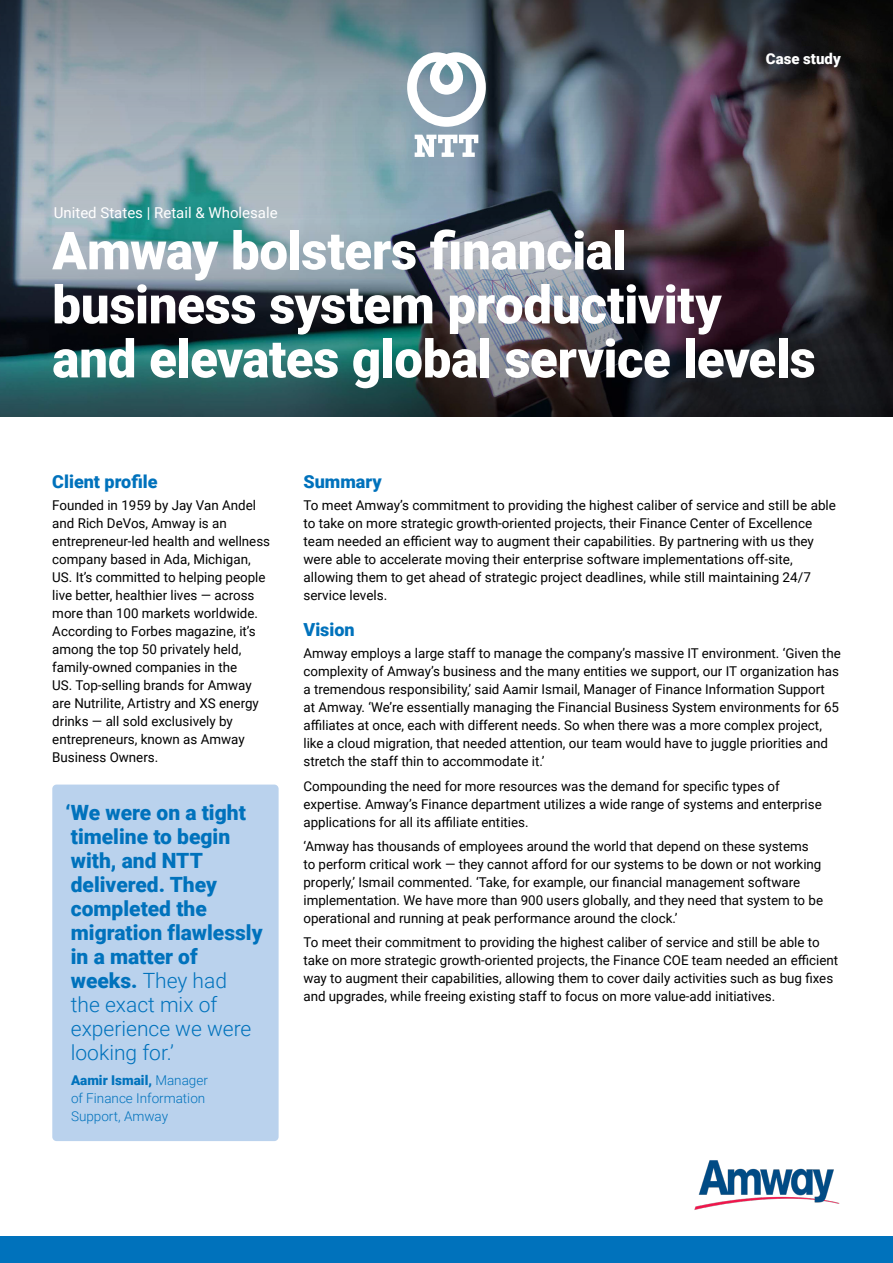
<style>
.page{position:relative;width:893px;height:1263px;background:#fff}
.page>*{position:absolute;margin:0;border:0;box-sizing:border-box;transform-origin:0 0}
.t1{font:900 52.5px/54px "Roboto";letter-spacing:-.005em;color:#fff}
.t2{font:900 21px/24px "Roboto";color:#0072bc}
.t3{font:900 18px "Roboto";color:#0072bc}
.t4{font:15px "Roboto";color:#fff}
.t5{font:900 15px "Roboto";color:#fff}
.t6{font:13.5px/18px "Roboto";color:#000}
.t7{font:300 13.5px/18px "Roboto";color:#0072bc}
.s1{font-weight:300}
.s2{font-weight:900}
</style>
<div class="page">
<img style="left:0;top:0;width:893px;height:410px">
<div style="left:52px;top:784px;width:227px;height:357px;background:#bad2ed;border-radius:4px"></div>
<div style="left:0;top:1236px;width:893px;height:27px;background:#0072bc"></div>
<svg style="left:415px;top:135px;width:63px;height:22px"></svg>
<svg style="left:407px;top:52px;width:79px;height:75px"></svg>
<img style="left:694px;top:1160px;width:140px;height:50px">
<svg style="left:102px;top:312px;width:22px;height:19px"></svg>
<svg style="left:169px;top:0;width:22px;height:40px"></svg>
<svg style="left:52px;top:1099px;width:1px;height:31px"></svg>
<svg style="left:831px;top:1176px;width:9px;height:34px"></svg>
<hr style="left:105px;top:0;width:1px;height:451px;background:#000">
<hr style="left:229px;top:0;width:1px;height:451px;background:#000">
<hr style="left:289px;top:0;width:1px;height:451px;background:#000">
<p class="t5" style="left:766px;top:48px;width:76px">Case study</p>
<p class="t4" style="left:54px;top:202px;width:225px">United States | Retail &amp; Wholesale</p>
<h1 class="t1" style="left:52px;top:222px;width:765px">Amway bolsters financial business system productivity and elevates global service levels</h1>
<h3 class="t3" style="left:52px;top:469px;width:107px">Client profile</h3>
<p class="t6" style="left:52px;top:496px;width:219px">Founded in 1959 by Jay Van Andel and Rich DeVos, Amway is an entrepreneur-led health and wellness company based in Ada, Michigan,<br>US. It’s committed to helping people live better, healthier lives — across more than 100 markets worldwide.<br>According to Forbes magazine, it’s among the top 50 privately held, family-owned companies in the<br>US. Top-selling brands for Amway are Nutrilite, Artistry and XS energy drinks — all sold exclusively by entrepreneurs, known as Amway<br>Business Owners.</p>
<h2 class="t2" style="left:66px;top:800px;width:198px">‘We were on a tight timeline to begin with, and NTT delivered. They completed the migration flawlessly in a matter of weeks. <span class="s1">They had<br>the exact mix of experience we were looking for.’</span></h2>
<p class="t7" style="left:71px;top:1071px;width:138px"><span class="s2">Aamir Ismail,</span> Manager of Finance Information<br>Support, Amway</p>
<h3 class="t3" style="left:303px;top:469px;width:80px">Summary</h3>
<p class="t6" style="left:303px;top:496px;width:534px">To meet Amway’s commitment to providing the highest caliber of service and still be able to take on more strategic growth-oriented projects, their Finance Center of Excellence team needed an efficient way to augment their capabilities. By partnering with us they were able to accelerate moving their enterprise software implementations off-site, allowing them to get ahead of strategic project deadlines, while still maintaining 24/7 service levels.</p>
<h3 class="t3" style="left:303px;top:617px;width:53px">Vision</h3>
<p class="t6" style="left:303px;top:644px;width:539px">Amway employs a large staff to manage the company’s massive IT environment. ‘Given the complexity of Amway’s business and the many entities we support, our IT organization has a tremendous responsibility,’ said Aamir Ismail, Manager of Finance Information Support<br>at Amway. ‘We’re essentially managing the Financial Business System environments for 65 affiliates at once, each with different needs. So when there was a more complex project, like a cloud migration, that needed attention, our team would have to juggle priorities and stretch the staff thin to accommodate it.’</p>
<p class="t6" style="left:303px;top:776px;width:520px">Compounding the need for more resources was the demand for specific types of expertise. Amway’s Finance department utilizes a wide range of systems and enterprise applications for all its affiliate entities.</p>
<p class="t6" style="left:303px;top:837px;width:521px">‘Amway has thousands of employees around the world that depend on these systems to perform critical work — they cannot afford for our systems to be down or not working properly,’ Ismail commented. ‘Take, for example, our financial management software implementation. We have more than 900 users globally, and they need that system to be operational and running at peak performance around the clock.’</p>
<p class="t6" style="left:303px;top:933px;width:536px">To meet their commitment to providing the highest caliber of service and still be able to take on more strategic growth-oriented projects, the Finance COE team needed an efficient way to augment their capabilities, allowing them to cover daily activities such as bug fixes and upgrades, while freeing existing staff to focus on more value-add initiatives.</p>
</div>
